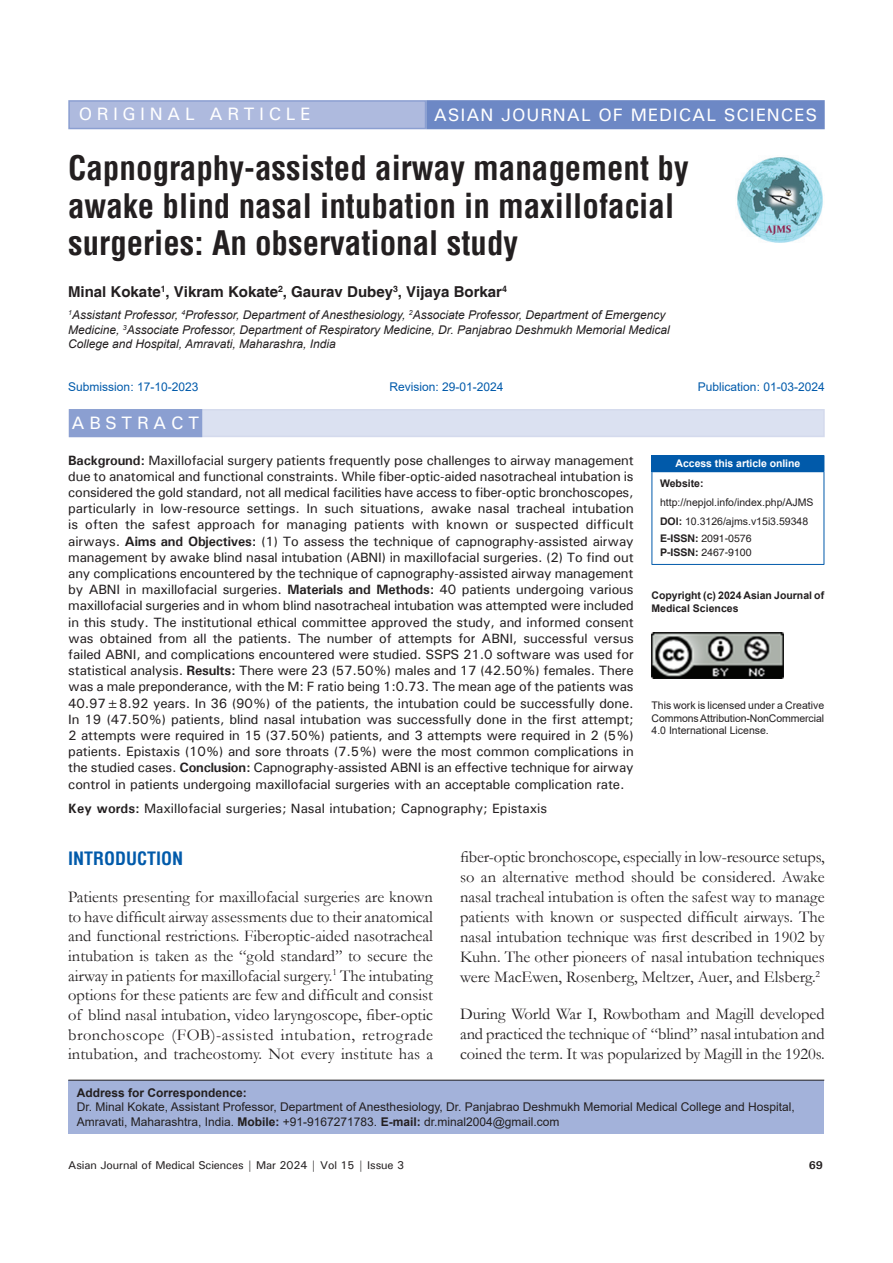
<style>
.page{position:relative;width:893px;height:1263px;background:#fff}
.page>*{position:absolute;margin:0;border:0;box-sizing:border-box;transform-origin:0 0}
.AT{font:700 condensed 33px/37.5px "Helvetica";color:#231f20}
.AH{font:500 18px "Univers";letter-spacing:.05em;color:#fff}
.AH-2{font:500 18px "Univers";letter-spacing:.25em;color:#fff}
.t1{font:700 condensed 18px "Helvetica";color:#015aaa}
.ABSH{font:500 18px "Univers";letter-spacing:.25em;color:#fff}
.TX{font:16.5px/19.6px "Garamond";color:#231f20;text-align:justify}
.AU{font:700 15px "Helvetica";color:#231f20}
.ABS{font:500 13.5px/16.2px "Univers";letter-spacing:-.01em;color:#231f20;text-align:justify}
.KWD{font:500 13.5px "Univers";color:#231f20}
.AFF{font:italic 12px/14.4px "Arial";color:#231f20}
.ADD{font:12px/14.4px "Arial";color:#231f20}
.HIS{font:12px "Arial";color:#015aaa}
.t2{font:500 11.25px "Univers";letter-spacing:-.01em;color:#231f20}
.t3{font:700 11.25px "Univers";color:#231f20}
.License{font:10.5px/12.6px "Arial";letter-spacing:-.01em;color:#231f20;text-align:justify}
.License-2{font:700 10.5px/12.6px "Arial";color:#231f20}
.Web{font:10.5px/18.8px "Arial";color:#231f20}
.ISSN{font:10.5px/14.2px "Helvetica";color:#231f20}
.DOI{font:10.5px "Arial";color:#231f20}
.t4{font:700 10.5px "Arial";letter-spacing:-.005em;color:#fff}
.s1{font-weight:700}
</style>
<div class="page">
<div style="left:68px;top:1080px;width:756px;height:54px;background:#a3b2da"></div>
<hr style="left:68px;top:1080px;width:756px;height:1px;background:#231f20">
<img style="left:737px;top:157px;width:86px;height:86px">
<div style="left:69px;top:101px;width:356px;height:28px;background:#aebade"></div>
<div style="left:68px;top:100px;width:358px;height:29px;border:2px solid #8b9fd1"></div>
<div style="left:427px;top:101px;width:397px;height:28px;background:#6d88c5"></div>
<div style="left:426px;top:100px;width:399px;height:29px;border:2px solid #6d88c5"></div>
<div style="left:652px;top:456px;width:172px;height:16px;background:#015aaa"></div>
<svg style="left:651px;top:456px;width:1px;height:15px"></svg>
<hr style="left:651px;top:455px;width:173px;height:1px;background:#015aaa">
<svg style="left:824px;top:456px;width:1px;height:15px"></svg>
<hr style="left:651px;top:472px;width:1px;height:92px;background:#015aaa">
<hr style="left:651px;top:471px;width:173px;height:1px;background:#015aaa">
<hr style="left:824px;top:472px;width:1px;height:92px;background:#015aaa">
<hr style="left:651px;top:564px;width:173px;height:1px;background:#015aaa">
<img style="left:651px;top:632px;width:132px;height:47px">
<div style="left:69px;top:409px;width:756px;height:28px;background:#dbe1f1"></div>
<div style="left:69px;top:410px;width:132px;height:26px;background:#8b9fd1"></div>
<div style="left:69px;top:409px;width:133px;height:28px;border:2px solid #8b9fd1"></div>
<p class="AH-2" style="left:79px;top:103px;width:233px">ORIGINAL ARTICLE</p>
<p class="AH" style="left:434px;top:103px;width:385px">ASIAN JOURNAL OF MEDICAL SCIENCES</p>
<p class="AT" style="left:68px;top:149px;width:622px">Capnography-assisted airway management by awake blind nasal intubation in maxillofacial surgeries: An observational study</p>
<p class="AU" style="left:68px;top:282px;width:440px">Minal Kokate<sup>1</sup>, Vikram Kokate<sup>2</sup>, Gaurav Dubey<sup>3</sup>, Vijaya Borkar<sup>4</sup></p>
<p class="AFF" style="left:68px;top:308px;width:603px"><sup>1</sup>Assistant Professor, <sup>4</sup>Professor, Department of Anesthesiology, <sup>2</sup>Associate Professor, Department of Emergency<br>Medicine, <sup>3</sup>Associate Professor, Department of Respiratory Medicine, Dr. Panjabrao Deshmukh Memorial Medical<br>College and Hospital, Amravati, Maharashra, India</p>
<p class="HIS" style="left:68px;top:379px;width:132px">Submission: 17-10-2023</p>
<p class="HIS" style="left:389px;top:379px;width:116px">Revision: 29-01-2024</p>
<p class="HIS" style="left:698px;top:379px;width:128px">Publication: 01-03-2024</p>
<p class="ABSH" style="left:72px;top:412px;width:129px">ABSTRACT</p>
<p class="ABS" style="left:68px;top:451px;width:567px"><span class="s1">Background:</span> Maxillofacial surgery patients frequently pose challenges to airway management due to anatomical and functional constraints. While fiber-optic-aided nasotracheal intubation is considered the gold standard, not all medical facilities have access to fiber-optic bronchoscopes, particularly in low-resource settings. In such situations, awake nasal tracheal intubation is often the safest approach for managing patients with known or suspected difficult airways. <span class="s1">Aims and Objectives:</span> (1) To assess the technique of capnography-assisted airway management by awake blind nasal intubation (ABNI) in maxillofacial surgeries. (2) To find out any complications encountered by the technique of capnography-assisted airway management by ABNI in maxillofacial surgeries. <span class="s1">Materials and Methods:</span> 40 patients undergoing various maxillofacial surgeries and in whom blind nasotracheal intubation was attempted were included in this study. The institutional ethical committee approved the study, and informed consent was obtained from all the patients. The number of attempts for ABNI, successful versus failed ABNI, and complications encountered were studied. SSPS 21.0 software was used for statistical analysis. <span class="s1">Results:</span> There were 23 (57.50%) males and 17 (42.50%) females. There was a male preponderance, with the M: F ratio being 1:0.73. The mean age of the patients was 40.97±8.92 years. In 36 (90%) of the patients, the intubation could be successfully done.<br>In 19 (47.50%) patients, blind nasal intubation was successfully done in the first attempt; 2 attempts were required in 15 (37.50%) patients, and 3 attempts were required in 2 (5%) patients. Epistaxis (10%) and sore throats (7.5%) were the most common complications in the studied cases. <span class="s1">Conclusion:</span> Capnography-assisted ABNI is an effective technique for airway control in patients undergoing maxillofacial surgeries with an acceptable complication rate.</p>
<p class="KWD" style="left:68px;top:800px;width:480px"><span class="s1">Key words:</span> Maxillofacial surgeries; Nasal intubation; Capnography; Epistaxis</p>
<p class="t4" style="left:676px;top:456px;width:126px">Access this article online</p>
<p class="Web" style="left:660px;top:474px;width:155px"><span class="s1">Website: </span>http://nepjol.info/index.php/AJMS</p>
<p class="DOI" style="left:660px;top:514px;width:150px"><span class="s1">DOI:</span> 10.3126/ajms.v15i3.59348</p>
<p class="ISSN" style="left:660px;top:532px;width:93px"><span class="s1">E-ISSN:</span> 2091-0576<br><span class="s1">P-ISSN:</span> 2467-9100</p>
<p class="License-2" style="left:651px;top:590px;width:174px">Copyright (c) 2024 Asian Journal of<br>Medical Sciences</p>
<p class="License" style="left:651px;top:699px;width:174px">This work is licensed under a Creative Commons Attribution-NonCommercial 4.0 International License.</p>
<h1 class="t1" style="left:68px;top:846px;width:117px">INTRODUCTION</h1>
<p class="TX" style="left:68px;top:886px;width:366px">Patients presenting for maxillofacial surgeries are known to have difficult airway assessments due to their anatomical and functional restrictions. Fiberoptic-aided nasotracheal intubation is taken as the “gold standard’’ to secure the airway in patients for maxillofacial surgery.<sup>1</sup> The intubating options for these patients are few and difficult and consist of blind nasal intubation, video laryngoscope, fiber-optic bronchoscope (FOB)-assisted intubation, retrograde intubation, and tracheostomy. Not every institute has a</p>
<p class="TX" style="left:460px;top:847px;width:366px">fiber-optic bronchoscope, especially in low-resource setups, so an alternative method should be considered. Awake nasal tracheal intubation is often the safest way to manage patients with known or suspected difficult airways. The nasal intubation technique was first described in 1902 by Kuhn. The other pioneers of nasal intubation techniques were MacEwen, Rosenberg, Meltzer, Auer, and Elsberg.<sup>2</sup></p>
<p class="TX" style="left:460px;top:1004px;width:366px">During World War I, Rowbotham and Magill developed and practiced the technique of “blind” nasal intubation and coined the term. It was popularized by Magill in the 1920s.</p>
<p class="ADD" style="left:77px;top:1085px;width:720px"><span class="s1">Address for Correspondence:<br></span>Dr. Minal Kokate, Assistant Professor, Department of Anesthesiology, Dr. Panjabrao Deshmukh Memorial Medical College and Hospital,<br>Amravati, Maharashtra, India. <span class="s1">Mobile:</span> +91-9167271783. <span class="s1">E-mail:</span> dr.minal2004@gmail.com</p>
<p class="t2" style="left:68px;top:1157px;width:337px">Asian Journal of Medical Sciences | Mar 2024 | Vol 15 | Issue 3</p>
<p class="t3" style="left:809px;top:1157px;width:16px">69</p>
</div>
